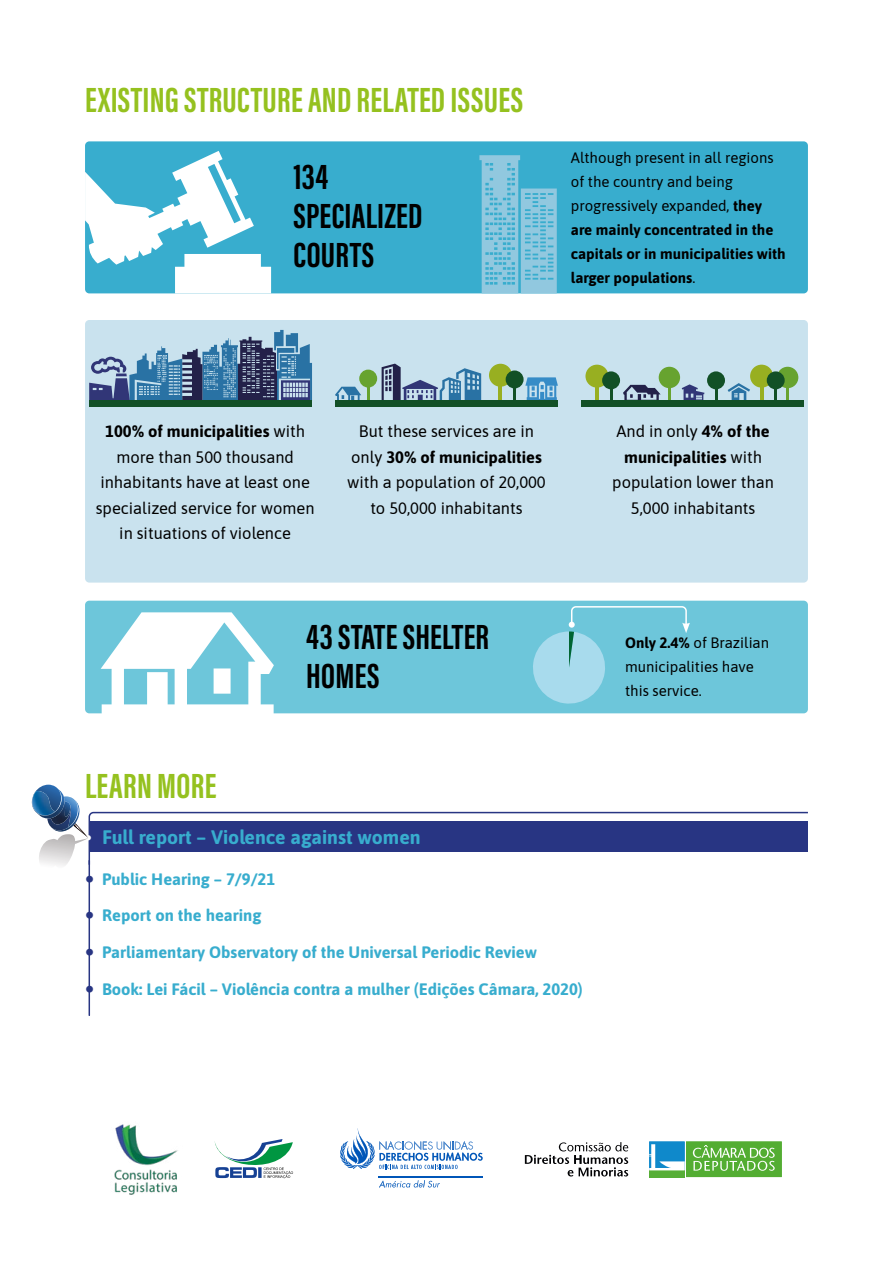
<style>
.page{position:relative;width:893px;height:1263px;background:#fff}
.page>*{position:absolute;margin:0;border:0;box-sizing:border-box;transform-origin:0 0}
.titulo{font:36px "Acumin Variable Concept";letter-spacing:.01em;color:#95c11f}
.titulo-2{font:36px/39px "Acumin Variable Concept";letter-spacing:.01em;color:#000}
.t1{font:700 19.5px "Asap";color:#38adce}
.texto{font:16.5px/25.5px "Asap";color:#000;text-align:center}
.t2{font:700 16.5px "Asap";color:#38adce}
.Normal__Web{font:700 15px/24px "Asap";color:#000}
.Normal__Web-2{font:15px/24px "Asap";color:#000}
.s1{font-weight:400}
.s2{font-weight:700}
.s3{color:#fff}
.s4{font-weight:400;font-size:27px;color:#283583}
</style>
<div class="page">
<div style="left:85px;top:141px;width:723px;height:152px;background:#38adce;border-radius:4px"></div>
<div style="left:85px;top:320px;width:723px;height:263px;background:#c9e2ee;border-radius:4px"></div>
<div style="left:85px;top:601px;width:723px;height:112px;background:#6dc6da;border-radius:4px"></div>
<hr style="left:89px;top:861px;width:1px;height:154px;background:#283583">
<svg style="left:31px;top:785px;width:777px;height:84px"></svg>
<svg style="left:85px;top:151px;width:186px;height:142px"></svg>
<hr style="left:499px;top:383px;width:3px;height:19px;background:#98af21">
<div style="left:489px;top:364px;width:23px;height:23px;background:#98af21;border-radius:50%"></div>
<hr style="left:513px;top:386px;width:3px;height:16px;background:#125026">
<div style="left:506px;top:370px;width:18px;height:18px;background:#125026;border-radius:50%"></div>
<svg style="left:367px;top:387px;width:2px;height:13px"></svg>
<div style="left:359px;top:370px;width:18px;height:17px;background:#67a32f;border-radius:50%"></div>
<svg style="left:525px;top:377px;width:33px;height:23px"></svg>
<svg style="left:335px;top:387px;width:26px;height:13px"></svg>
<svg style="left:381px;top:364px;width:100px;height:36px"></svg>
<div style="left:335px;top:400px;width:223px;height:6px;background:#125026"></div>
<hr style="left:595px;top:384px;width:4px;height:18px;background:#98af21">
<div style="left:585px;top:365px;width:23px;height:23px;background:#98af21;border-radius:50%"></div>
<svg style="left:610px;top:389px;width:2px;height:11px"></svg>
<div style="left:602px;top:371px;width:18px;height:18px;background:#125026;border-radius:50%"></div>
<hr style="left:760px;top:384px;width:3px;height:18px;background:#98af21">
<div style="left:750px;top:365px;width:23px;height:23px;background:#98af21;border-radius:50%"></div>
<hr style="left:786px;top:385px;width:3px;height:17px;background:#67a32f">
<div style="left:777px;top:367px;width:21px;height:21px;background:#67a32f;border-radius:50%"></div>
<hr style="left:668px;top:385px;width:3px;height:17px;background:#67a32f">
<div style="left:659px;top:367px;width:21px;height:21px;background:#67a32f;border-radius:50%"></div>
<svg style="left:623px;top:385px;width:38px;height:15px"></svg>
<svg style="left:728px;top:383px;width:22px;height:17px"></svg>
<svg style="left:682px;top:384px;width:22px;height:16px"></svg>
<hr style="left:774px;top:387px;width:3px;height:15px;background:#125026">
<div style="left:767px;top:371px;width:18px;height:18px;background:#125026;border-radius:50%"></div>
<svg style="left:715px;top:389px;width:2px;height:11px"></svg>
<div style="left:707px;top:371px;width:18px;height:18px;background:#125026;border-radius:50%"></div>
<div style="left:581px;top:400px;width:223px;height:6px;background:#125026"></div>
<svg style="left:89px;top:330px;width:223px;height:70px"></svg>
<div style="left:89px;top:400px;width:223px;height:6px;background:#125026"></div>
<svg style="left:101px;top:612px;width:173px;height:102px"></svg>
<svg style="left:533px;top:606px;width:157px;height:98px"></svg>
<svg style="left:479px;top:155px;width:78px;height:138px"></svg>
<svg style="left:379px;top:1180px;width:61px;height:7px"></svg>
<img style="left:379px;top:1176px;width:104px;height:1px">
<svg style="left:340px;top:1128px;width:143px;height:41px"></svg>
<img style="left:649px;top:1177px;width:133px;height:1px">
<img style="left:649px;top:1141px;width:133px;height:36px">
<svg style="left:693px;top:1145px;width:82px;height:26px;background:#7cc063"></svg>
<img style="left:649px;top:1144px;width:36px;height:26px">
<svg style="left:525px;top:1142px;width:103px;height:34px"></svg>
<svg style="left:215px;top:1139px;width:78px;height:39px"></svg>
<img style="left:114px;top:1124px;width:64px;height:71px">
<p class="titulo" style="left:85px;top:74px;width:440px">EXISTING STRUCTURE AND RELATED ISSUES</p>
<p class="titulo-2" style="left:293px;top:156px;width:130px">134<br>SPECIALIZED<br>COURTS</p>
<p class="Normal__Web" style="left:571px;top:145px;width:216px"><span class="s1">Although present in all regions of the country and being progressively expanded,</span> they are mainly concentrated in the capitals or in municipalities with larger populations<span class="s1">.</span></p>
<p class="texto" style="left:96px;top:418px;width:220px"><span class="s2">100% of municipalities</span> with more than 500 thousand inhabitants have at least one specialized service for women in situations of violence</p>
<p class="texto" style="left:347px;top:418px;width:200px">But these services are in only <span class="s2">30% of municipalities </span>with a population of 20,000 to 50,000 inhabitants</p>
<p class="texto" style="left:612px;top:418px;width:163px">And in only <span class="s2">4% of the municipalities</span> with population lower than<br>5,000 inhabitants</p>
<p class="titulo-2" style="left:306px;top:615px;width:184px">43 STATE SHELTER<br>HOMES</p>
<p class="titulo" style="left:85px;top:761px;width:133px">LEARN MORE</p>
<p class="t1" style="left:85px;top:823px;width:337px"><span class="s3">•</span> Full report – Violence against women</p>
<p class="t2" style="left:85px;top:867px;width:192px"><span class="s4">•</span> Public Hearing – 7/9/21</p>
<p class="t2" style="left:85px;top:904px;width:178px"><span class="s4">•</span> Report on the hearing</p>
<p class="t2" style="left:85px;top:941px;width:453px"><span class="s4">•</span> Parliamentary Observatory of the Universal Periodic Review</p>
<p class="t2" style="left:85px;top:977px;width:499px"><span class="s4">•</span> Book: Lei Fácil – Violência contra a mulher (Edições Câmara, 2020)</p>
<p class="Normal__Web-2" style="left:625px;top:630px;width:146px"><span class="s2">Only 2.4%</span> of Brazilian municipalities have this service.</p>
</div>
